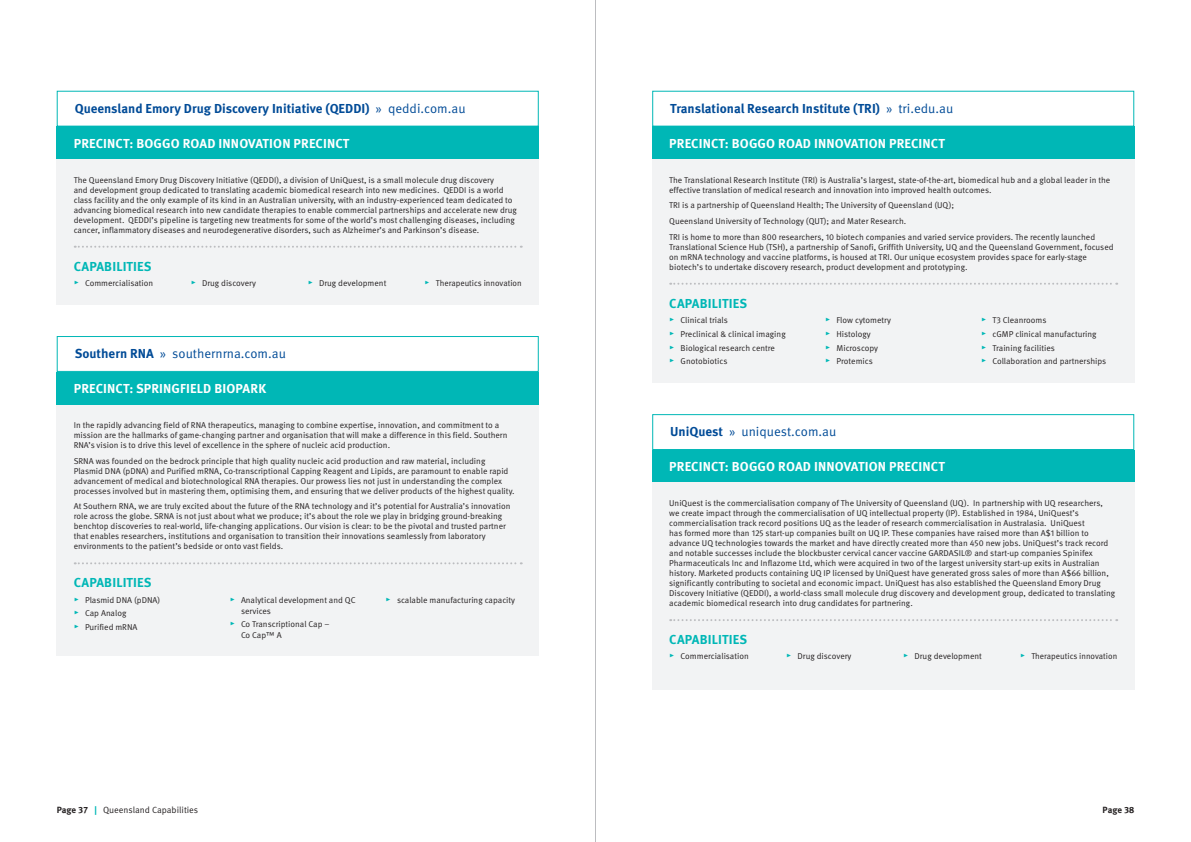
<style>
.page{position:relative;width:1191px;height:842px;background:#fff}
.page>*{position:absolute;margin:0;border:0;box-sizing:border-box;transform-origin:0 0}
.case_study_heading{font:700 13px "Meta Pro";letter-spacing:.01em;color:#fff}
.Directory_-_facility{font:700 13px "Meta Pro";color:#014b97}
.Directory_-_facility-2{font:13px "Meta Pro Norm";color:#014b97}
.Directory_-_subheading{font:700 13px "Meta Pro";letter-spacing:.01em;color:#00b7b6}
.t1{font:9px "Meta Pro Norm";color:#231f20}
.t2{font:700 9px "Meta Pro";letter-spacing:-.005em;color:#231f20}
.case_study_body{font:8.5px/10px "Meta Pro Norm";color:#231f20}
.s1{font-family:"Meta Pro Norm";font-weight:400}
.s2{font-size:10px;color:#00b7b6}
.s3{font-family:"Meta Pro";font-weight:700}
.s4{font-family:"Meta Pro";font-weight:700;color:#00b7b6}
</style>
<div class="page">
<div style="left:57px;top:159px;width:482px;height:88px;background:#f2f3f4"></div>
<div style="left:57px;top:247px;width:482px;height:58px;background:#f2f3f4"></div>
<svg style="left:75px;top:246px;width:447px;height:2px"></svg>
<div style="left:57px;top:91px;width:482px;height:36px;border:1px solid #00b7b6"></div>
<div style="left:57px;top:127px;width:482px;height:32px;background:#00b7b6"></div>
<div style="left:57px;top:404px;width:482px;height:159px;background:#f2f3f4"></div>
<div style="left:57px;top:563px;width:482px;height:92px;background:#f2f3f4"></div>
<svg style="left:75px;top:562px;width:447px;height:2px"></svg>
<div style="left:57px;top:336px;width:482px;height:36px;border:1px solid #00b7b6"></div>
<div style="left:57px;top:372px;width:482px;height:32px;background:#00b7b6"></div>
<div style="left:652px;top:159px;width:482px;height:125px;background:#f2f3f4"></div>
<div style="left:652px;top:284px;width:482px;height:99px;background:#f2f3f4"></div>
<svg style="left:670px;top:283px;width:447px;height:2px"></svg>
<div style="left:652px;top:91px;width:482px;height:36px;border:1px solid #00b7b6"></div>
<div style="left:652px;top:127px;width:482px;height:32px;background:#00b7b6"></div>
<div style="left:652px;top:414px;width:482px;height:36px;border:1px solid #00b7b6"></div>
<div style="left:652px;top:450px;width:482px;height:32px;background:#00b7b6"></div>
<div style="left:652px;top:482px;width:482px;height:138px;background:#f2f3f4"></div>
<div style="left:652px;top:620px;width:482px;height:69px;background:#f2f3f4"></div>
<svg style="left:670px;top:619px;width:447px;height:2px"></svg>
<hr style="left:595px;top:0;width:1px;height:842px;background:#bcbdc0">
<p class="Directory_-_facility" style="left:75px;top:98px;width:392px">Queensland Emory Drug Discovery Initiative (QEDDI) <span class="s1">» qeddi.com.au</span></p>
<p class="case_study_heading" style="left:74px;top:133px;width:277px">PRECINCT: BOGGO ROAD INNOVATION PRECINCT</p>
<p class="case_study_body" style="left:74px;top:174px;width:444px">The Queensland Emory Drug Discovery Initiative (QEDDI), a division of UniQuest, is a small molecule drug discovery<br>and development group dedicated to translating academic biomedical research into new medicines. QEDDI is a world class facility and the only example of its kind in an Australian university, with an industry-experienced team dedicated to advancing biomedical research into new candidate therapies to enable commercial partnerships and accelerate new drug development. QEDDI’s pipeline is targeting new treatments for some of the world’s most challenging diseases, including cancer, inflammatory diseases and neurodegenerative disorders, such as Alzheimer’s and Parkinson’s disease.</p>
<p class="Directory_-_subheading" style="left:74px;top:256px;width:79px">CAPABILITIES</p>
<p class="case_study_body" style="left:74px;top:277px;width:81px"><span class="s2">▸</span> Commercialisation</p>
<p class="case_study_body" style="left:191px;top:277px;width:67px"><span class="s2">▸</span> Drug discovery</p>
<p class="case_study_body" style="left:308px;top:277px;width:80px"><span class="s2">▸</span> Drug development</p>
<p class="case_study_body" style="left:424px;top:277px;width:99px"><span class="s2">▸</span> Therapeutics innovation</p>
<p class="Directory_-_facility-2" style="left:75px;top:344px;width:213px"><span class="s3">Southern RNA</span> » southernrna.com.au</p>
<p class="case_study_heading" style="left:74px;top:378px;width:194px">PRECINCT: SPRINGFIELD BIOPARK</p>
<p class="case_study_body" style="left:74px;top:419px;width:435px">In the rapidly advancing field of RNA therapeutics, managing to combine expertise, innovation, and commitment to a mission are the hallmarks of game-changing partner and organisation that will make a difference in this field. Southern<br>RNA’s vision is to drive this level of excellence in the sphere of nucleic acid production.</p>
<p class="case_study_body" style="left:74px;top:455px;width:442px">SRNA was founded on the bedrock principle that high quality nucleic acid production and raw material, including Plasmid DNA (pDNA) and Purified mRNA, Co-transcriptional Capping Reagent and Lipids, are paramount to enable rapid advancement of medical and biotechnological RNA therapies. Our prowess lies not just in understanding the complex processes involved but in mastering them, optimising them, and ensuring that we deliver products of the highest quality.</p>
<p class="case_study_body" style="left:74px;top:501px;width:438px">At Southern RNA, we are truly excited about the future of the RNA technology and it’s potential for Australia’s innovation role across the globe. SRNA is not just about what we produce; it’s about the role we play in bridging ground-breaking benchtop discoveries to real-world, life-changing applications. Our vision is clear: to be the pivotal and trusted partner that enables researchers, institutions and organisation to transition their innovations seamlessly from laboratory environments to the patient’s bedside or onto vast fields.</p>
<p class="Directory_-_subheading" style="left:74px;top:573px;width:79px">CAPABILITIES</p>
<p class="case_study_body" style="left:74px;top:594px;width:88px"><span class="s2">▸</span> Plasmid DNA (pDNA)</p>
<p class="case_study_body" style="left:74px;top:608px;width:54px"><span class="s2">▸</span> Cap Analog</p>
<p class="case_study_body" style="left:74px;top:622px;width:65px"><span class="s2">▸</span> Purified mRNA</p>
<p class="case_study_body" style="left:386px;top:594px;width:131px"><span class="s2">▸</span> scalable manufacturing capacity</p>
<p class="case_study_body" style="left:241px;top:594px;width:116px;line-height:11px;text-indent:-11px"><span class="s2">▸</span> Analytical development and QC services</p>
<p class="case_study_body" style="left:241px;top:618px;width:90px;line-height:11px;text-indent:-11px"><span class="s2">▸</span> Co Transcriptional Cap –<br>Co Cap™ A</p>
<p class="Directory_-_facility" style="left:670px;top:98px;width:284px">Translational Research Institute (TRI) <span class="s1">» tri.edu.au</span></p>
<p class="case_study_heading" style="left:669px;top:133px;width:277px">PRECINCT: BOGGO ROAD INNOVATION PRECINCT</p>
<p class="case_study_body" style="left:669px;top:174px;width:443px">The Translational Research Institute (TRI) is Australia’s largest, state-of-the-art, biomedical hub and a global leader in the effective translation of medical research and innovation into improved health outcomes.</p>
<p class="case_study_body" style="left:669px;top:200px;width:287px">TRI is a partnership of Queensland Health; The University of Queensland (UQ);</p>
<p class="case_study_body" style="left:669px;top:215px;width:238px">Queensland University of Technology (QUT); and Mater Research.</p>
<p class="case_study_body" style="left:669px;top:231px;width:446px">TRI is home to more than 800 researchers, 10 biotech companies and varied service providers. The recently launched Translational Science Hub (TSH), a partnership of Sanofi, Griffith University, UQ and the Queensland Government, focused on mRNA technology and vaccine platforms, is housed at TRI. Our unique ecosystem provides space for early-stage biotech’s to undertake discovery research, product development and prototyping.</p>
<p class="Directory_-_subheading" style="left:669px;top:293px;width:79px">CAPABILITIES</p>
<p class="case_study_body" style="left:669px;top:314px;width:60px"><span class="s2">▸</span> Clinical trials</p>
<p class="case_study_body" style="left:669px;top:328px;width:118px"><span class="s2">▸</span> Preclinical &amp; clinical imaging</p>
<p class="case_study_body" style="left:669px;top:342px;width:107px"><span class="s2">▸</span> Biological research centre</p>
<p class="case_study_body" style="left:669px;top:356px;width:60px"><span class="s2">▸</span> Gnotobiotics</p>
<p class="case_study_body" style="left:825px;top:314px;width:67px"><span class="s2">▸</span> Flow cytometry</p>
<p class="case_study_body" style="left:825px;top:328px;width:47px"><span class="s2">▸</span> Histology</p>
<p class="case_study_body" style="left:825px;top:342px;width:54px"><span class="s2">▸</span> Microscopy</p>
<p class="case_study_body" style="left:825px;top:356px;width:49px"><span class="s2">▸</span> Protemics</p>
<p class="case_study_body" style="left:981px;top:314px;width:67px"><span class="s2">▸</span> T3 Cleanrooms</p>
<p class="case_study_body" style="left:981px;top:328px;width:117px"><span class="s2">▸</span> cGMP clinical manufacturing</p>
<p class="case_study_body" style="left:981px;top:342px;width:75px"><span class="s2">▸</span> Training facilities</p>
<p class="case_study_body" style="left:981px;top:356px;width:127px"><span class="s2">▸</span> Collaboration and partnerships</p>
<p class="Directory_-_facility-2" style="left:670px;top:422px;width:168px"><span class="s3">UniQuest</span> » uniquest.com.au</p>
<p class="case_study_heading" style="left:669px;top:456px;width:277px">PRECINCT: BOGGO ROAD INNOVATION PRECINCT</p>
<p class="case_study_body" style="left:669px;top:497px;width:447px">UniQuest is the commercialisation company of The University of Queensland (UQ). In partnership with UQ researchers,<br>we create impact through the commercialisation of UQ intellectual property (IP). Established in 1984, UniQuest’s commercialisation track record positions UQ as the leader of research commercialisation in Australasia. UniQuest<br>has formed more than 125 start-up companies built on UQ IP. These companies have raised more than A$1 billion to advance UQ technologies towards the market and have directly created more than 450 new jobs. UniQuest’s track record and notable successes include the blockbuster cervical cancer vaccine GARDASIL® and start-up companies Spinifex Pharmaceuticals Inc and Inflazome Ltd, which were acquired in two of the largest university start-up exits in Australian history. Marketed products containing UQ IP licensed by UniQuest have generated gross sales of more than A$66 billion, significantly contributing to societal and economic impact. UniQuest has also established the Queensland Emory Drug Discovery Initiative (QEDDI), a world-class small molecule drug discovery and development group, dedicated to translating academic biomedical research into drug candidates for partnering.</p>
<p class="Directory_-_subheading" style="left:669px;top:629px;width:79px">CAPABILITIES</p>
<p class="case_study_body" style="left:669px;top:651px;width:81px"><span class="s2">▸</span> Commercialisation</p>
<p class="case_study_body" style="left:786px;top:651px;width:67px"><span class="s2">▸</span> Drug discovery</p>
<p class="case_study_body" style="left:903px;top:651px;width:80px"><span class="s2">▸</span> Drug development</p>
<p class="case_study_body" style="left:1020px;top:651px;width:99px"><span class="s2">▸</span> Therapeutics innovation</p>
<p class="t1" style="left:57px;top:803px;width:143px"><span class="s3">Page 37</span> <span class="s4">|</span> Queensland Capabilities</p>
<p class="t2" style="left:1102px;top:803px;width:33px">Page 38</p>
</div>
